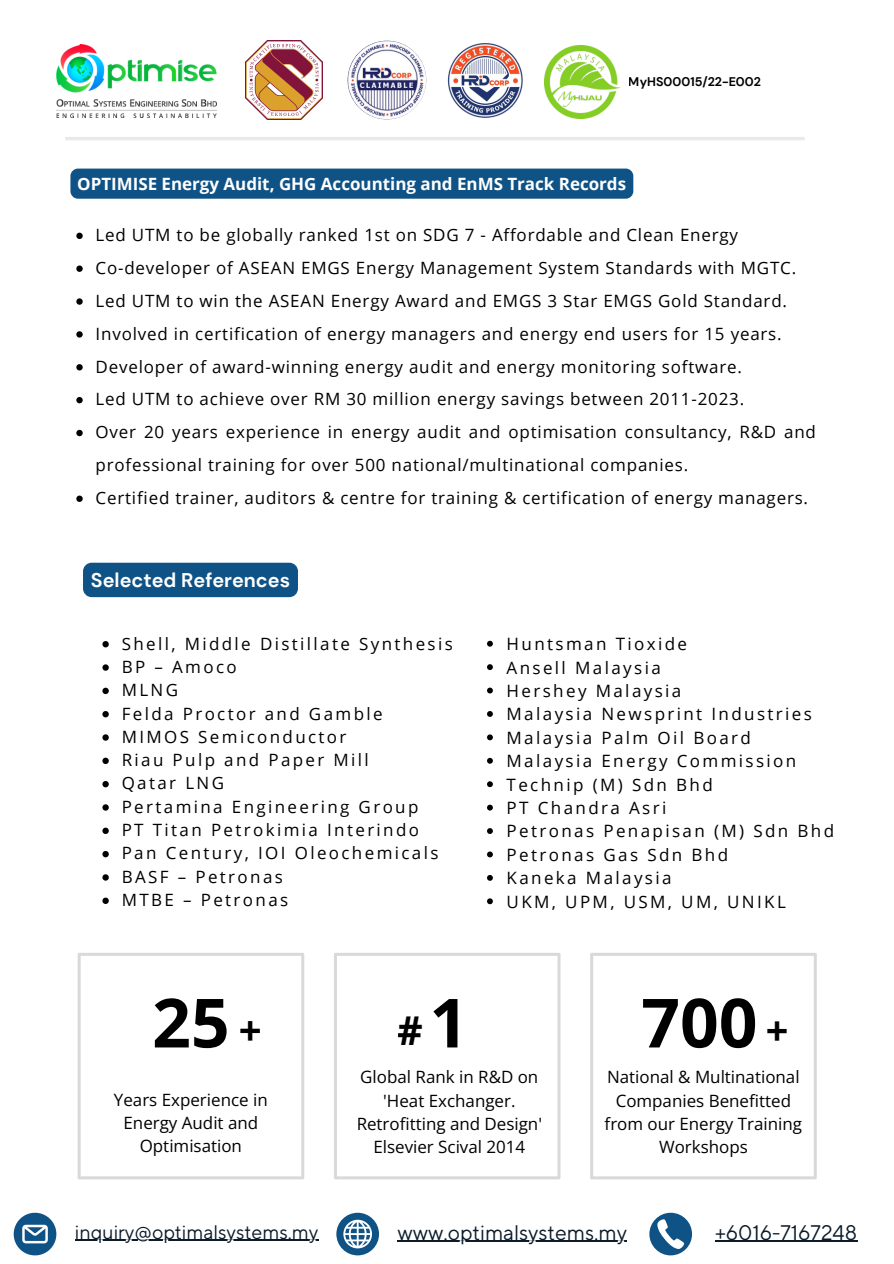
<style>
.page{position:relative;width:894px;height:1264px;background:#fff}
.page>*{position:absolute;margin:0;border:0;box-sizing:border-box;transform-origin:0 0}
.t1{font:700 67.8px "Open Sans";color:#000}
.t2{font:700 39.75px "Open Sans";color:#000}
.t3{font:21px "TT Norms Pro";color:#0b1b2a}
.t4{font:700 19.8px "DM Sans";color:#fff}
.t5{font:19.5px "TT Norms Pro";color:#0b1b2a}
.t6{font:16.95px/32.8px "Open Sans";letter-spacing:.05em;color:#000}
.t7{font:16.95px/23.2px "Open Sans";letter-spacing:.14em;color:#000}
.t8{font:16.95px/23.2px "Open Sans";color:#000;text-align:center}
.t9{font:700 16.95px "Open Sans";color:#fff}
.t10{font:700 12.6px "DM Sans";color:#000}
.s1{font-size:40.2px}
.s2{font-size:67.8px}
.s3{font-size:39.75px}
</style>
<div class="page">
<hr style="left:65px;top:137px;width:739px;height:3px;background:#e9e9e9">
<svg style="left:14px;top:1212px;width:42px;height:43px"></svg>
<svg style="left:336px;top:1212px;width:43px;height:43px"></svg>
<svg style="left:649px;top:1212px;width:42px;height:43px"></svg>
<img style="left:56px;top:45px;width:160px;height:73px">
<hr style="left:75px;top:1239px;width:243px;height:1px;background:#0b1b2a">
<hr style="left:397px;top:1240px;width:230px;height:1px;background:#0b1b2a">
<hr style="left:714px;top:1240px;width:143px;height:1px;background:#0b1b2a">
<img style="left:347px;top:41px;width:79px;height:78px">
<img style="left:544px;top:45px;width:76px;height:73px">
<img style="left:447px;top:43px;width:76px;height:75px">
<img style="left:246px;top:41px;width:76px;height:78px">
<svg style="left:78px;top:953px;width:226px;height:226px"></svg>
<svg style="left:334px;top:953px;width:226px;height:226px"></svg>
<svg style="left:590px;top:953px;width:226px;height:226px"></svg>
<div style="left:70px;top:169px;width:563px;height:30px;background:#0f5286;border-radius:8px"></div>
<div style="left:83px;top:562px;width:215px;height:35px;background:#0f5286;border-radius:9px"></div>
<svg style="left:76px;top:233px;width:7px;height:6px"></svg>
<svg style="left:76px;top:265px;width:7px;height:7px"></svg>
<svg style="left:76px;top:298px;width:7px;height:7px"></svg>
<svg style="left:76px;top:331px;width:7px;height:6px"></svg>
<svg style="left:76px;top:364px;width:7px;height:6px"></svg>
<svg style="left:76px;top:397px;width:7px;height:6px"></svg>
<svg style="left:76px;top:430px;width:7px;height:6px"></svg>
<svg style="left:76px;top:495px;width:7px;height:7px"></svg>
<svg style="left:102px;top:641px;width:7px;height:6px"></svg>
<svg style="left:102px;top:664px;width:7px;height:6px"></svg>
<svg style="left:102px;top:687px;width:7px;height:7px"></svg>
<svg style="left:102px;top:711px;width:7px;height:6px"></svg>
<svg style="left:102px;top:734px;width:7px;height:6px"></svg>
<svg style="left:102px;top:757px;width:7px;height:7px"></svg>
<svg style="left:102px;top:781px;width:7px;height:6px"></svg>
<svg style="left:102px;top:804px;width:7px;height:6px"></svg>
<svg style="left:102px;top:827px;width:7px;height:7px"></svg>
<svg style="left:102px;top:851px;width:7px;height:6px"></svg>
<svg style="left:102px;top:874px;width:7px;height:6px"></svg>
<svg style="left:102px;top:897px;width:7px;height:7px"></svg>
<svg style="left:487px;top:640px;width:5px;height:6px"></svg>
<svg style="left:487px;top:664px;width:5px;height:6px"></svg>
<svg style="left:487px;top:687px;width:5px;height:6px"></svg>
<svg style="left:487px;top:711px;width:5px;height:6px"></svg>
<svg style="left:487px;top:734px;width:5px;height:6px"></svg>
<svg style="left:487px;top:757px;width:5px;height:6px"></svg>
<svg style="left:487px;top:781px;width:5px;height:6px"></svg>
<svg style="left:487px;top:804px;width:5px;height:6px"></svg>
<svg style="left:487px;top:828px;width:5px;height:6px"></svg>
<svg style="left:487px;top:851px;width:5px;height:6px"></svg>
<svg style="left:487px;top:875px;width:5px;height:5px"></svg>
<svg style="left:487px;top:898px;width:5px;height:6px"></svg>
<p class="t10" style="left:628px;top:74px;width:134px">MyHS00015/22-E002</p>
<p class="t9" style="left:77px;top:172px;width:550px">OPTIMISE Energy Audit, GHG Accounting and EnMS Track Records</p>
<p class="t6" style="left:96px;top:218px;width:721px">Led UTM to be globally ranked 1st on SDG 7 - Affordable and Clean Energy Co-developer of ASEAN EMGS Energy Management System Standards with MGTC.<br>Led UTM to win the ASEAN Energy Award and EMGS 3 Star EMGS Gold Standard.<br>Involved in certification of energy managers and energy end users for 15 years.<br>Developer of award-winning energy audit and energy monitoring software.<br>Led UTM to achieve over RM 30 million energy savings between 2011-2023.<br>Over 20 years experience in energy audit and optimisation consultancy, R&amp;D and professional training for over 500 national/multinational companies.<br>Certified trainer, auditors &amp; centre for training &amp; certification of energy managers.</p>
<p class="t4" style="left:91px;top:567px;width:200px">Selected References</p>
<p class="t7" style="left:122px;top:631px;width:332px">Shell, Middle Distillate Synthesis<br>BP – Amoco<br>MLNG<br>Felda Proctor and Gamble<br>MIMOS Semiconductor<br>Riau Pulp and Paper Mill<br>Qatar LNG<br>Pertamina Engineering Group<br>PT Titan Petrokimia Interindo<br>Pan Century, IOI Oleochemicals<br>BASF – Petronas<br>MTBE – Petronas</p>
<p class="t7" style="left:506px;top:632px;width:329px">Huntsman Tioxide<br>Ansell Malaysia<br>Hershey Malaysia<br>Malaysia Newsprint Industries<br>Malaysia Palm Oil Board<br>Malaysia Energy Commission<br>Technip (M) Sdn Bhd<br>PT Chandra Asri<br>Petronas Penapisan (M) Sdn Bhd<br>Petronas Gas Sdn Bhd<br>Kaneka Malaysia<br>UKM, UPM, USM, UM, UNIKL</p>
<h1 class="t1" style="left:152px;top:975px;width:111px">25<span class="s1">+</span></h1>
<h2 class="t2" style="left:398px;top:1002px;width:72px">#<span class="s2">1</span></h2>
<h1 class="t1" style="left:641px;top:975px;width:148px">700 <span class="s3">+</span></h1>
<p class="t8" style="left:114px;top:1087px;width:155px">Years Experience in<br>Energy Audit and<br>Optimisation</p>
<p class="t8" style="left:356px;top:1065px;width:187px">Global Rank in R&amp;D on 'Heat Exchanger.<br>Retrofitting and Design'<br>Elsevier Scival 2014</p>
<p class="t8" style="left:604px;top:1065px;width:199px">National &amp; Multinational<br>Companies Benefitted from our Energy Training<br>Workshops</p>
<p class="t5" style="left:75px;top:1220px;width:245px">inquiry@optimalsystems.my</p>
<p class="t3" style="left:397px;top:1219px;width:231px">www.optimalsystems.my</p>
<p class="t3" style="left:714px;top:1219px;width:144px">+6016-7167248</p>
</div>
